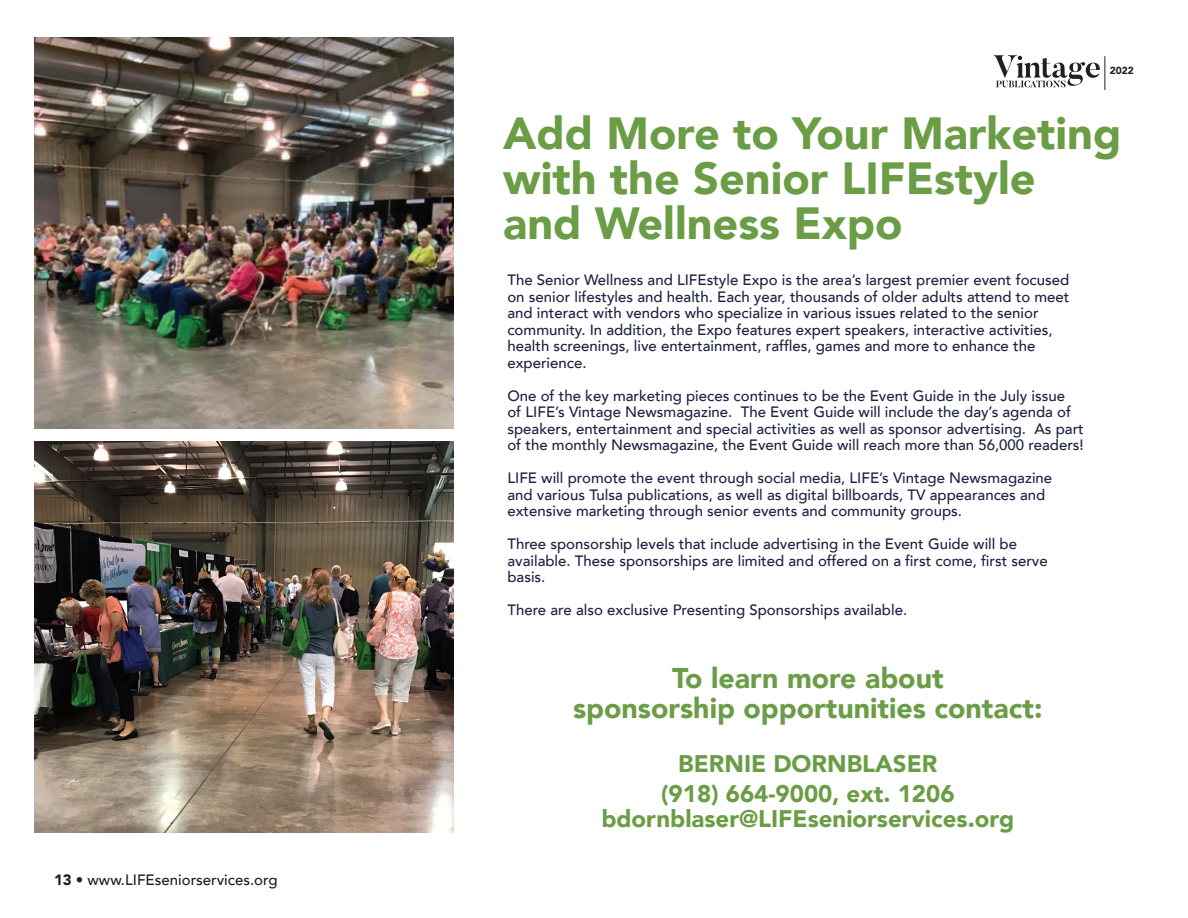
<style>
.page{position:relative;width:1188px;height:918px;background:#fff}
.page>*{position:absolute;margin:0;border:0;box-sizing:border-box;transform-origin:0 0}
.t1{font:900 45px/45px "Avenir LT";color:#6a9d46}
.t2{font:900 28.5px "Avenir LT";color:#6a9d46}
.t3{font:900 24px "Avenir LT";color:#6a9d46}
.t4{font:500 15px/16.5px "Avenir LT";color:#1e2344}
.t5{font:500 15px "Avenir LT";color:#231f20}
.t6{font:900 10.2px "Avenir LT";color:#231f20}
.s1{font-weight:900}
</style>
<div class="page">
<svg style="left:994px;top:55px;width:106px;height:32px"></svg>
<hr style="left:1105px;top:56px;width:1px;height:34px;background:#231f20">
<img style="left:35px;top:442px;width:419px;height:391px">
<img style="left:35px;top:38px;width:419px;height:391px">
<p class="t5" style="left:54px;top:871px;width:225px"><span class="s1">13</span> • www.LIFEseniorservices.org</p>
<p class="t6" style="left:1110px;top:64px;width:26px">2022</p>
<p class="t1" style="left:503px;top:110px;width:620px">Add More to Your Marketing with the Senior LIFEstyle and Wellness Expo</p>
<p class="t4" style="left:507px;top:272px;width:564px">The Senior Wellness and LIFEstyle Expo is the area’s largest premier event focused on senior lifestyles and health. Each year, thousands of older adults attend to meet and interact with vendors who specialize in various issues related to the senior community. In addition, the Expo features expert speakers, interactive activities, health screenings, live entertainment, raffles, games and more to enhance the experience.</p>
<p class="t4" style="left:507px;top:388px;width:578px">One of the key marketing pieces continues to be the Event Guide in the July issue<br>of LIFE’s Vintage Newsmagazine. The Event Guide will include the day’s agenda of speakers, entertainment and special activities as well as sponsor advertising. As part of the monthly Newsmagazine, the Event Guide will reach more than 56,000 readers!</p>
<p class="t4" style="left:507px;top:470px;width:546px">LIFE will promote the event through social media, LIFE’s Vintage Newsmagazine and various Tulsa publications, as well as digital billboards, TV appearances and extensive marketing through senior events and community groups.</p>
<p class="t4" style="left:507px;top:536px;width:542px">Three sponsorship levels that include advertising in the Event Guide will be available. These sponsorships are limited and offered on a first come, first serve basis.</p>
<p class="t4" style="left:507px;top:602px;width:401px">There are also exclusive Presenting Sponsorships available.</p>
<p class="t2" style="left:672px;top:661px;width:273px">To learn more about</p>
<p class="t2" style="left:573px;top:691px;width:471px">sponsorship opportunities contact:</p>
<p class="t3" style="left:678px;top:749px;width:261px">BERNIE DORNBLASER</p>
<p class="t3" style="left:661px;top:779px;width:295px">(918) 664-9000, ext. 1206</p>
<p class="t3" style="left:601px;top:805px;width:414px">bdornblaser@LIFEseniorservices.org</p>
</div>
